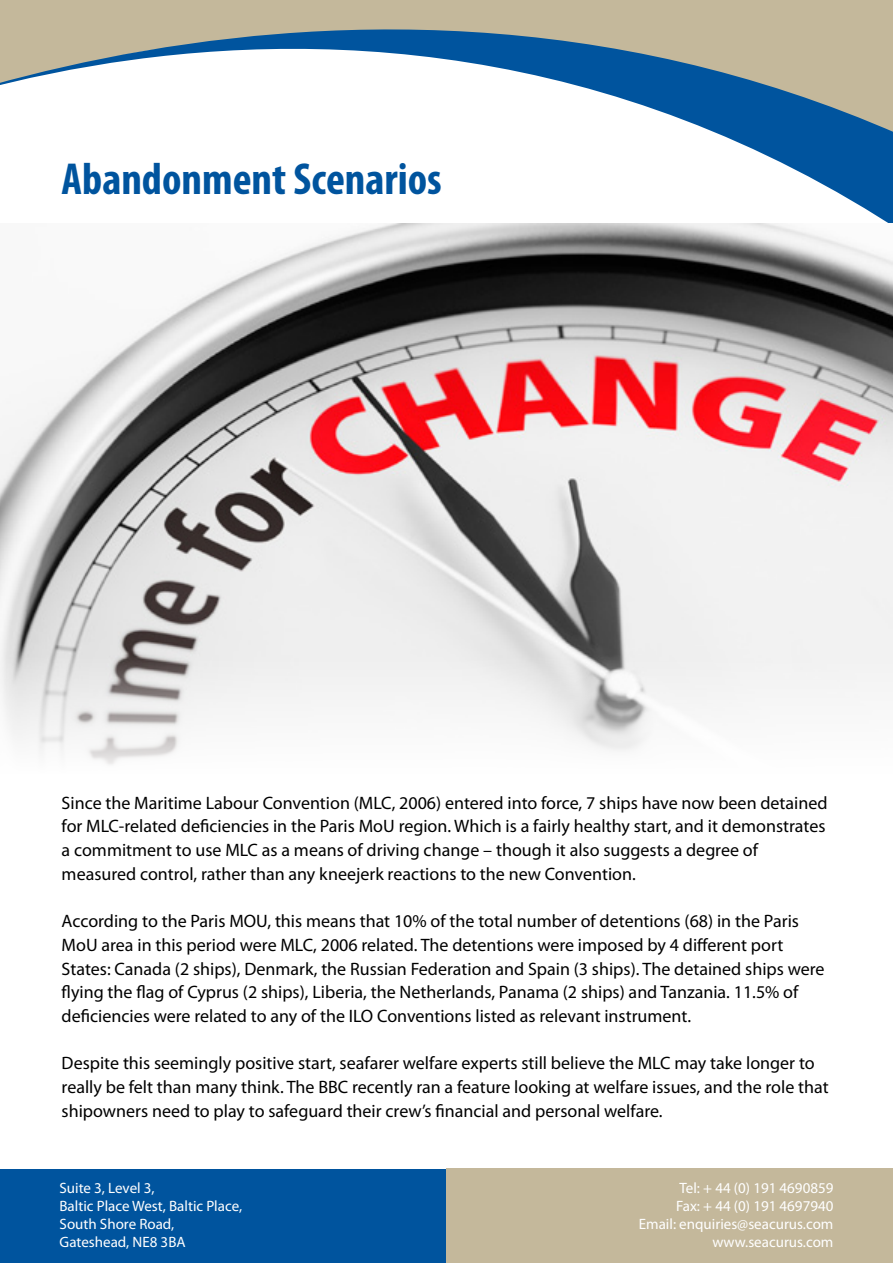
<style>
.page{position:relative;width:893px;height:1263px;background:#fff}
.page>*{position:absolute;margin:0;border:0;box-sizing:border-box;transform-origin:0 0}
.t1{font:700 condensed 45px "Myriad Pro";color:#00549e}
.t2{font:18px/23.7px "Myriad Pro";color:#000}
.t3{font:15px/18px "Myriad Pro";color:#fff}
</style>
<div class="page">
<div style="left:0;top:1169px;width:446px;height:94px;background:#00549e"></div>
<div style="left:446px;top:1169px;width:447px;height:94px;background:#c4b89b"></div>
<svg style="left:0;top:0;width:893px;height:223px"></svg>
<img style="left:0;top:223px;width:893px;height:542px">
<h1 class="t1" style="left:62px;top:151px;width:382px">Abandonment Scenarios</h1>
<p class="t2" style="left:62px;top:790px;width:767px">Since the Maritime Labour Convention (MLC, 2006) entered into force, 7 ships have now been detained for MLC-related deficiencies in the Paris MoU region. Which is a fairly healthy start, and it demonstrates a commitment to use MLC as a means of driving change – though it also suggests a degree of measured control, rather than any kneejerk reactions to the new Convention.</p>
<p class="t2" style="left:62px;top:909px;width:764px">According to the Paris MOU, this means that 10% of the total number of detentions (68) in the Paris MoU area in this period were MLC, 2006 related. The detentions were imposed by 4 different port States: Canada (2 ships), Denmark, the Russian Federation and Spain (3 ships). The detained ships were flying the flag of Cyprus (2 ships), Liberia, the Netherlands, Panama (2 ships) and Tanzania. 11.5% of deficiencies were related to any of the ILO Conventions listed as relevant instrument.</p>
<p class="t2" style="left:62px;top:1051px;width:768px">Despite this seemingly positive start, seafarer welfare experts still believe the MLC may take longer to really be felt than many think. The BBC recently ran a feature looking at welfare issues, and the role that shipowners need to play to safeguard their crew’s financial and personal welfare.</p>
<p class="t3" style="left:60px;top:1179px;width:184px">Suite 3, Level 3,<br>Baltic Place West, Baltic Place,<br>South Shore Road,<br>Gateshead, NE8 3BA</p>
<p class="t3" style="left:639px;top:1179px;width:196px;text-align:right">Tel: + 44 (0) 191 4690859<br>Fax: + 44 (0) 191 4697940<br>Email: enquiries@seacurus.com www.seacurus.com</p>
</div>
